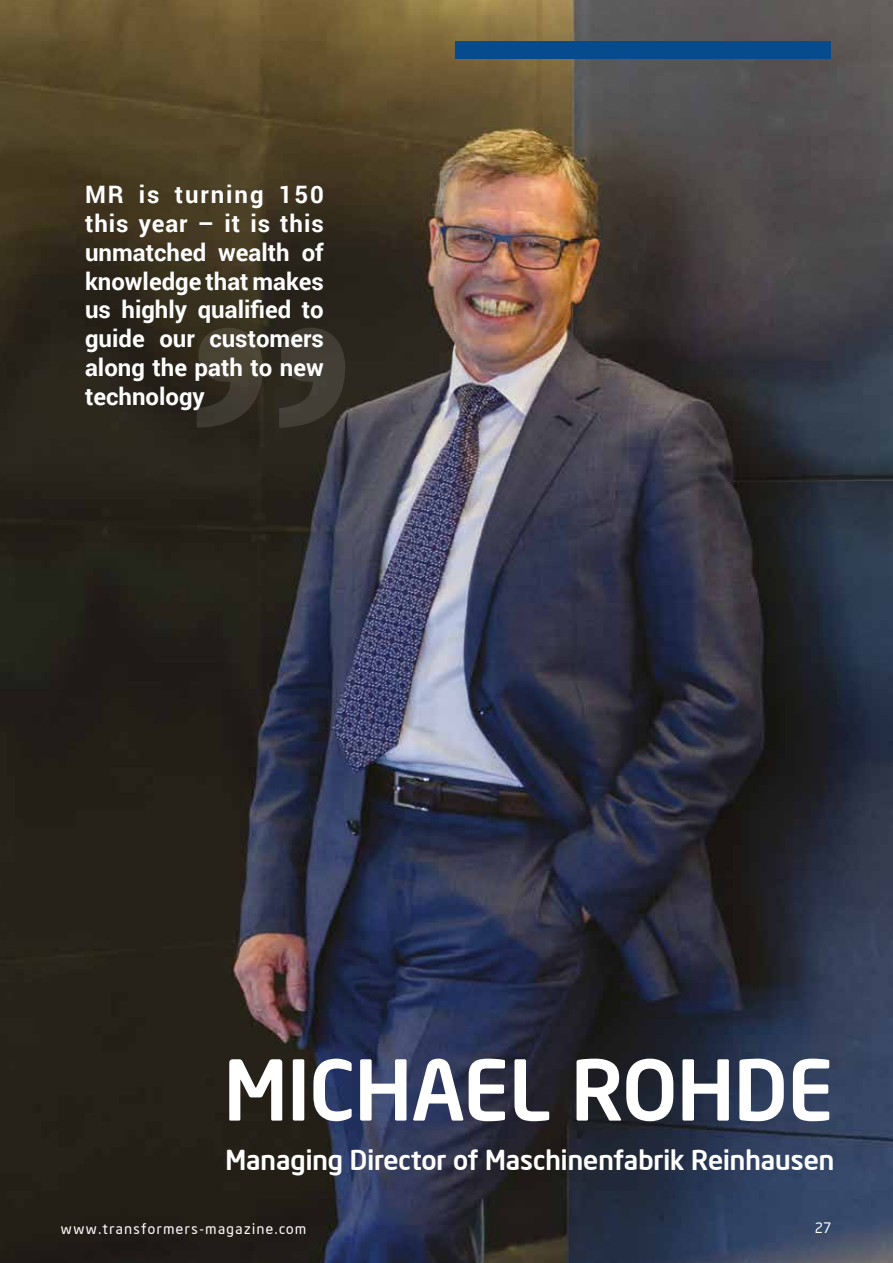
<style>
.page{position:relative;width:893px;height:1263px;background:#fff}
.page>*{position:absolute;margin:0;border:0;box-sizing:border-box;transform-origin:0 0}
.t1{font:500 82.5px "Neo Sans Intel";color:#fff}
.t2{font:500 27px "Neo Sans Intel";color:#fff}
.t3{font:700 24px/28.8px "Roboto";color:#fff;text-align:justify}
.t4{font:14.25px "Neo Sans Intel";letter-spacing:.11em;color:#fff}
</style>
<div class="page">
<img style="left:0;top:0;width:893px;height:1263px">
<svg style="left:197px;top:328px;width:148px;height:100px"></svg>
<div style="left:455px;top:41px;width:376px;height:17px;background:#054b8e"></div>
<p class="t3" style="left:85px;top:179px;width:240px">MR is turning 150 this year – it is this unmatched wealth of knowledge that makes us highly qualified to guide our customers along the path to new technology</p>
<h1 class="t1" style="left:224px;top:1038px;width:611px">MICHAEL ROHDE</h1>
<p class="t2" style="left:225px;top:1142px;width:610px">Managing Director of Maschinenfabrik Reinhausen</p>
<p class="t4" style="left:61px;top:1220px;width:247px">www.transformers-magazine.com</p>
<p class="t4" style="left:815px;top:1219px;width:18px">27</p>
</div>
